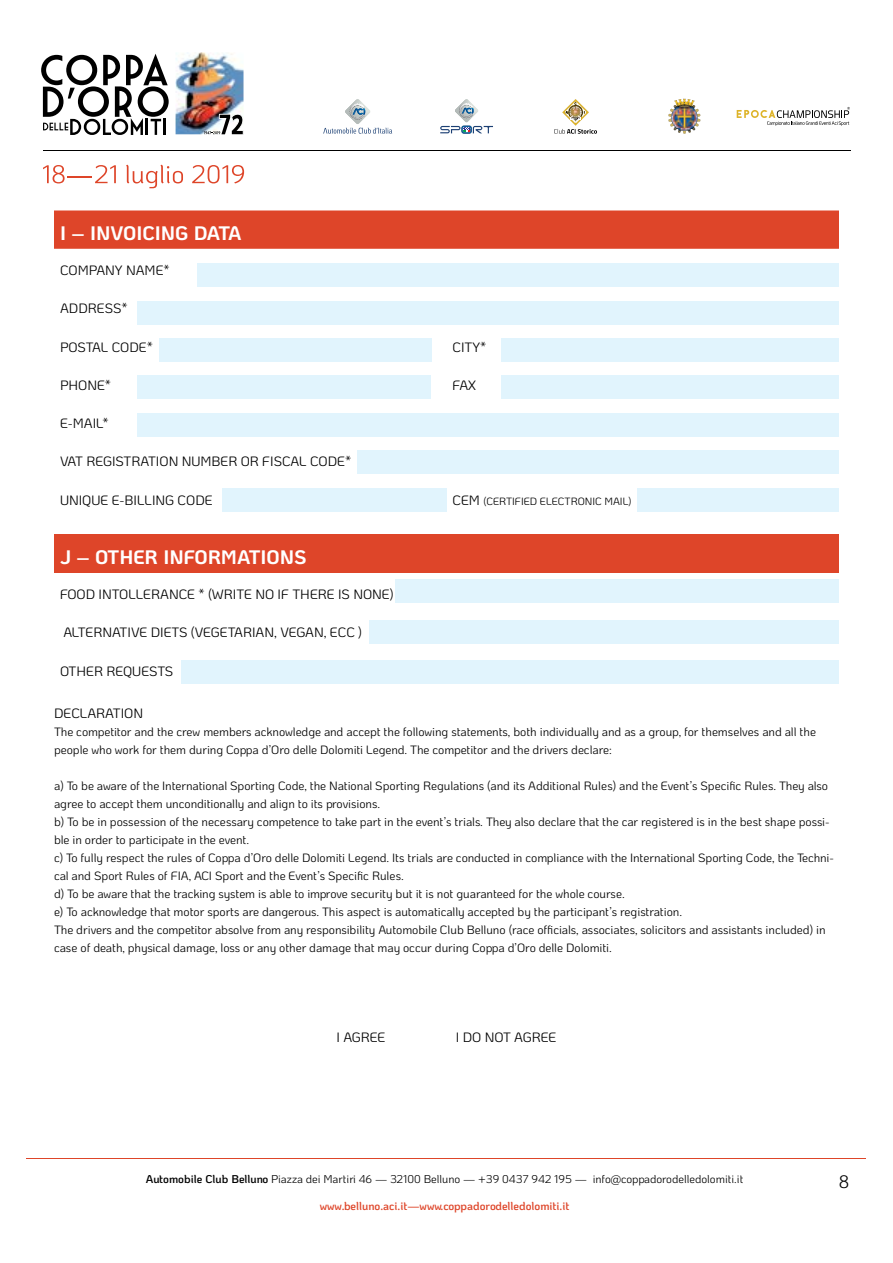
<style>
.page{position:relative;width:893px;height:1263px;background:#fff}
.page>*{position:absolute;margin:0;border:0;box-sizing:border-box;transform-origin:0 0}
.t1{font:700 19.5px "Ko Ho";color:#fff}
.t2{font:18px "Ko Ho";color:#000}
.t3{font:13.5px "Ko Ho";color:#000}
.t4{font:12px/18px "Ko Ho";letter-spacing:-.005em;color:#000}
.t5{font:11.25px "Ko Ho";color:#000}
.t6{font:600 11.25px "Ko Ho";color:#de4529}
.t7{font:10.5px "Ko Ho";color:#000}
.s1{font-size:13.5px}
.s2{font-weight:600}
</style>
<div class="page">
<svg style="left:668px;top:99px;width:32px;height:35px"></svg>
<svg style="left:440px;top:99px;width:53px;height:35px"></svg>
<svg style="left:323px;top:99px;width:69px;height:35px"></svg>
<svg style="left:737px;top:107px;width:113px;height:19px"></svg>
<hr style="left:27px;top:1158px;width:839px;height:1px;background:#de4529">
<svg style="left:41px;top:54px;width:128px;height:81px"></svg>
<img style="left:176px;top:52px;width:67px;height:82px">
<svg style="left:204px;top:114px;width:40px;height:21px"></svg>
<svg style="left:43px;top:165px;width:22px;height:18px"></svg>
<hr style="left:67px;top:176px;width:25px;height:2px;background:#de4529">
<svg style="left:95px;top:165px;width:21px;height:18px"></svg>
<svg style="left:126px;top:165px;width:57px;height:23px"></svg>
<svg style="left:192px;top:165px;width:52px;height:18px"></svg>
<hr style="left:43px;top:151px;width:807px;height:1px;background:#000">
<svg style="left:554px;top:99px;width:43px;height:35px"></svg>
<img style="left:671px;top:104px;width:27px;height:29px">
<div style="left:54px;top:210px;width:785px;height:39px;background:#de4529"></div>
<div style="left:54px;top:535px;width:785px;height:38px;background:#de4529"></div>
<div style="left:197px;top:264px;width:642px;height:23px;background:#e1f4fd"></div>
<div style="left:137px;top:301px;width:702px;height:23px;background:#e1f4fd"></div>
<div style="left:159px;top:338px;width:272px;height:24px;background:#e1f4fd"></div>
<div style="left:137px;top:376px;width:294px;height:23px;background:#e1f4fd"></div>
<div style="left:137px;top:413px;width:702px;height:23px;background:#e1f4fd"></div>
<div style="left:357px;top:451px;width:482px;height:23px;background:#e1f4fd"></div>
<div style="left:222px;top:488px;width:224px;height:23px;background:#e1f4fd"></div>
<div style="left:637px;top:488px;width:202px;height:23px;background:#e1f4fd"></div>
<div style="left:395px;top:580px;width:444px;height:23px;background:#e1f4fd"></div>
<div style="left:370px;top:621px;width:469px;height:23px;background:#e1f4fd"></div>
<div style="left:181px;top:660px;width:658px;height:23px;background:#e1f4fd"></div>
<div style="left:502px;top:376px;width:337px;height:23px;background:#e1f4fd"></div>
<div style="left:502px;top:338px;width:337px;height:24px;background:#e1f4fd"></div>
<h1 class="t1" style="left:60px;top:217px;width:183px">I – INVOICING DATA</h1>
<p class="t3" style="left:60px;top:260px;width:111px">COMPANY NAME*</p>
<p class="t3" style="left:60px;top:298px;width:69px">ADDRESS*</p>
<p class="t3" style="left:60px;top:336px;width:95px">POSTAL CODE*</p>
<p class="t3" style="left:452px;top:336px;width:35px">CITY*</p>
<p class="t3" style="left:60px;top:374px;width:53px">PHONE*</p>
<p class="t3" style="left:452px;top:374px;width:9px">fax</p>
<p class="t3" style="left:60px;top:413px;width:22px">e-mail</p>
<p class="t3" style="left:102px;top:413px;width:8px">*</p>
<p class="t3" style="left:60px;top:451px;width:293px">VAT REGISTRATION NUMBER OR FISCAL CODE*</p>
<p class="t3" style="left:60px;top:489px;width:73px">unique e-billing</p>
<p class="t3" style="left:178px;top:489px;width:10px">code</p>
<p class="t7" style="left:452px;top:493px;width:41px"><span class="s1">CEM</span> (certified</p>
<p class="t7" style="left:540px;top:493px;width:8px">electronic</p>
<p class="t7" style="left:604px;top:493px;width:7px">mail</p>
<p class="t7" style="left:628px;top:493px;width:5px">)</p>
<h1 class="t1" style="left:60px;top:541px;width:248px">J – OTHER INFORMATIONS</h1>
<p class="t3" style="left:60px;top:584px;width:335px">FOOD INTOLLERANCE * (WRITE NO IF THERE IS NONE)</p>
<p class="t3" style="left:63px;top:622px;width:300px">ALTERNATIVE DIETS (VEGETARIAN, VEGAN, Ecc )</p>
<p class="t3" style="left:60px;top:660px;width:115px">OTHER REQUESTS</p>
<p class="t3" style="left:54px;top:702px;width:91px">DECLARATION</p>
<p class="t4" style="left:54px;top:723px;width:763px">The competitor and the crew members acknowledge and accept the following statements, both individually and as a group, for themselves and all the people who work for them during Coppa d’Oro delle Dolomiti Legend. The competitor and the drivers declare:</p>
<p class="t4" style="left:54px;top:777px;width:781px">a) To be aware of the International Sporting Code, the National Sporting Regulations (and its Additional Rules) and the Event’s Specific Rules. They also agree to accept them unconditionally and align to its provisions.<br>b) To be in possession of the necessary competence to take part in the event’s trials. They also declare that the car registered is in the best shape possi&shy;ble in order to participate in the event.<br>c) To fully respect the rules of Coppa d’Oro delle Dolomiti Legend. Its trials are conducted in compliance with the International Sporting Code, the Techni&shy;cal and Sport Rules of fia, aci</p>
<p class="t4" style="left:54px;top:867px;width:773px;text-indent:161px">Sport and the Event’s Specific Rules.<br>d) To be aware that the tracking system is able to improve security but it is not guaranteed for the whole course.<br>e) To acknowledge that motor sports are dangerous. This aspect is automatically accepted by the participant’s registration.<br>The drivers and the competitor absolve from any responsibility Automobile Club Belluno (race officials, associates, solicitors and assistants included) in case of death, physical damage, loss or any other damage that may occur during Coppa d’Oro delle Dolomiti.</p>
<p class="t3" style="left:336px;top:1026px;width:51px">I AGREE</p>
<p class="t3" style="left:456px;top:1026px;width:102px">I DO NOT AGREE</p>
<p class="t5" style="left:146px;top:1170px;width:599px"><span class="s2">Automobile Club Belluno</span> Piazza dei Martiri 46 — 32100 Belluno — +39 0437 942 195 — info@coppadorodelledolomiti.it</p>
<p class="t6" style="left:320px;top:1197px;width:251px">www.belluno.aci.it—www.coppadorodelledolomiti.it</p>
<h2 class="t2" style="left:839px;top:1167px;width:12px">8</h2>
</div>
